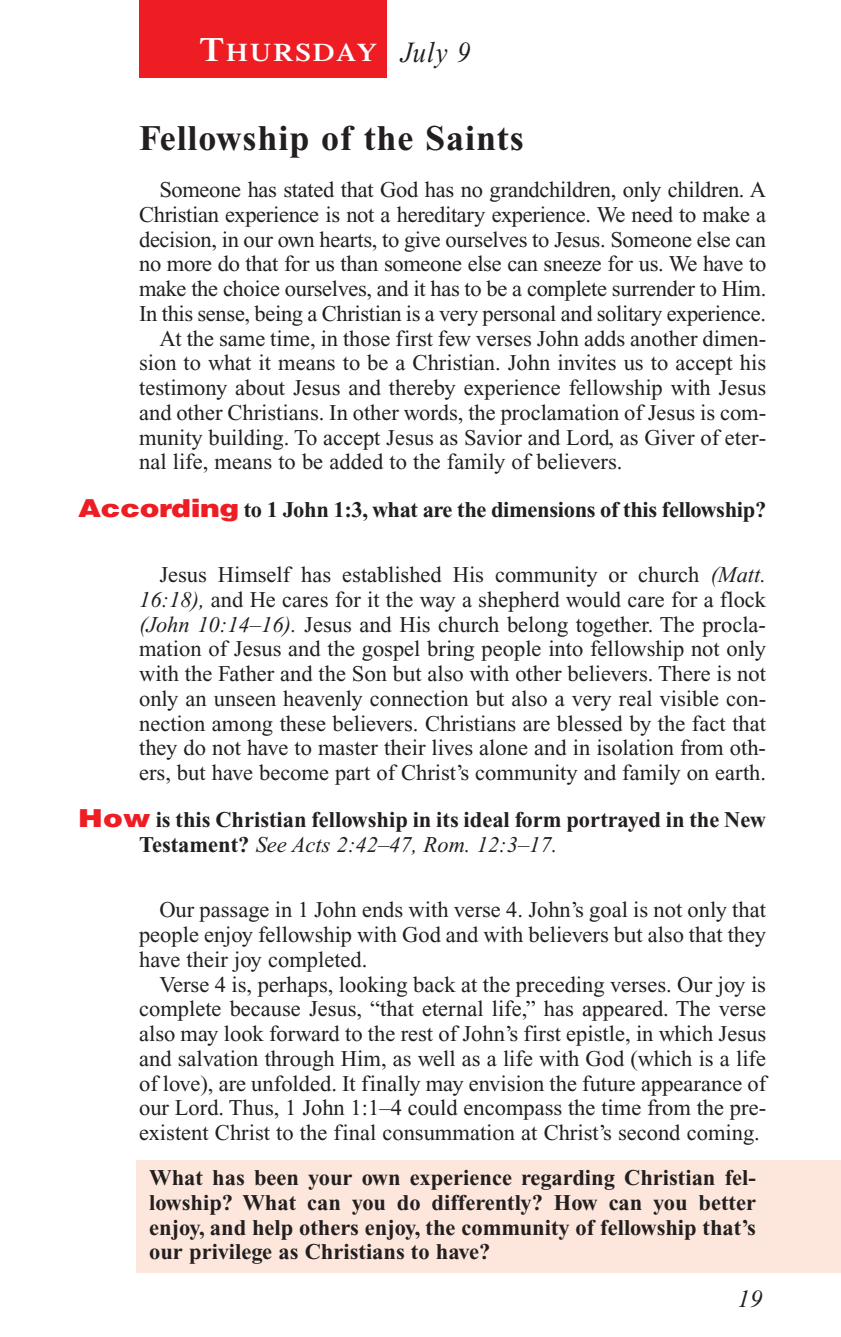
<style>
.page{position:relative;width:841px;height:1337px;background:#fff}
.page>*{position:absolute;margin:0;border:0;box-sizing:border-box;transform-origin:0 0}
.t1{font:700 36px "Times New Roman";letter-spacing:.025em;color:#231f20}
.t2{font:600 25.2px "Times";letter-spacing:.065em;color:#fff;scale:1.1 1}
.t3{font:italic 24.75px "Times New Roman";color:#231f20}
.t4{font:22.5px/24.8px "Times New Roman";color:#231f20;text-align:justify}
.t5{font:700 22.5px/24.8px "Times New Roman";color:#231f20}
.s1{font-size:33.75px}
.s2{font-family:"Times New Roman";font-weight:400;font-style:italic;font-size:29.25px;color:#231f20}
.s3{font-family:"Helvetica";font-weight:900;font-size:24.75px;color:#ee1d23}
.s4{font-style:italic}
.s5{font-weight:400;font-style:italic}
</style>
<div class="page">
<div style="left:136px;top:1160px;width:704px;height:113px;background:#fde7dc"></div>
<div style="left:139px;top:0;width:248px;height:77px;background:#ee1d23"></div>
<p class="t2" style="left:200px;top:43px;width:247px"><span class="s1">T</span>HURSDAY <span class="s2">July 9</span></p>
<h1 class="t1" style="left:139px;top:126px;width:386px">Fellowship of the Saints</h1>
<p class="t4" style="left:159px;top:179px;width:608px">Someone has stated that God has no grandchildren, only children. A</p>
<p class="t4" style="left:139px;top:204px;width:628px">Christian experience is not a hereditary experience. We need to make a</p>
<p class="t4" style="left:139px;top:229px;width:628px">decision, in our own hearts, to give ourselves to Jesus. Someone else can</p>
<p class="t4" style="left:139px;top:253px;width:628px">no more do that for us than someone else can sneeze for us. We have to</p>
<p class="t4" style="left:139px;top:278px;width:628px">make the choice ourselves, and it has to be a complete surrender to Him.</p>
<p class="t4" style="left:139px;top:303px;width:628px">In this sense, being a Christian is a very personal and solitary experience.</p>
<p class="t4" style="left:159px;top:328px;width:608px">At the same time, in those first few verses John adds another dimen-</p>
<p class="t4" style="left:139px;top:352px;width:628px">sion to what it means to be a Christian. John invites us to accept his</p>
<p class="t4" style="left:139px;top:377px;width:628px">testimony about Jesus and thereby experience fellowship with Jesus</p>
<p class="t4" style="left:139px;top:402px;width:628px">and other Christians. In other words, the proclamation of Jesus is com-</p>
<p class="t4" style="left:139px;top:427px;width:628px">munity building. To accept Jesus as Savior and Lord, as Giver of eter-</p>
<p class="t4" style="left:139px;top:451px;width:485px">nal life, means to be added to the family of believers.</p>
<p class="t5" style="left:78px;top:499px;width:689px"><span class="s3">According</span> to 1 John 1:3, what are the dimensions of this fellowship?</p>
<p class="t4" style="left:139px;top:564px;width:628px;text-indent:20px">Jesus Himself has established His community or church <span class="s4">(Matt.<br>16:18),</span> and He cares for it the way a shepherd would care for a flock <span class="s4">(John 10:14–16).</span> Jesus and His church belong together. The procla&shy;mation of Jesus and the gospel bring people into fellowship not only with the Father and the Son but also with other believers. There is not only an unseen heavenly connection but also a very real visible con&shy;nection among these believers. Christians are blessed by the fact that they do not have to master their lives alone and in isolation from oth&shy;ers, but have become part of Christ’s community and family on earth.</p>
<p class="t5" style="left:139px;top:810px;width:628px;text-indent:-61px"><span class="s3">How</span> is this Christian fellowship in its ideal form portrayed in the New<br>Testament? <span class="s5">See Acts 2:42–47, Rom. 12:3–17.</span></p>
<p class="t4" style="left:139px;top:899px;width:628px;text-indent:20px">Our passage in 1 John ends with verse 4. John’s goal is not only that people enjoy fellowship with God and with believers but also that they have their joy completed.</p>
<p class="t4" style="left:139px;top:973px;width:628px;text-indent:20px">Verse 4 is, perhaps, looking back at the preceding verses. Our joy is complete because Jesus, “that eternal life,” has appeared. The verse also may look forward to the rest of John’s first epistle, in which Jesus and salvation through Him, as well as a life with God (which is a life of love), are unfolded. It finally may envision the future appearance of our Lord. Thus, 1 John 1:1–4 could encompass the time from the pre&shy;existent Christ to the final consummation at Christ’s second coming.</p>
<p class="t5" style="left:149px;top:1167px;width:608px;text-align:justify">What has been your own experience regarding Christian fel&shy;lowship? What can you do differently? How can you better enjoy, and help others enjoy, the community of fellowship that’s our privilege as Christians to have?</p>
<p class="t3" style="left:737px;top:1289px;width:26px">19</p>
</div>
